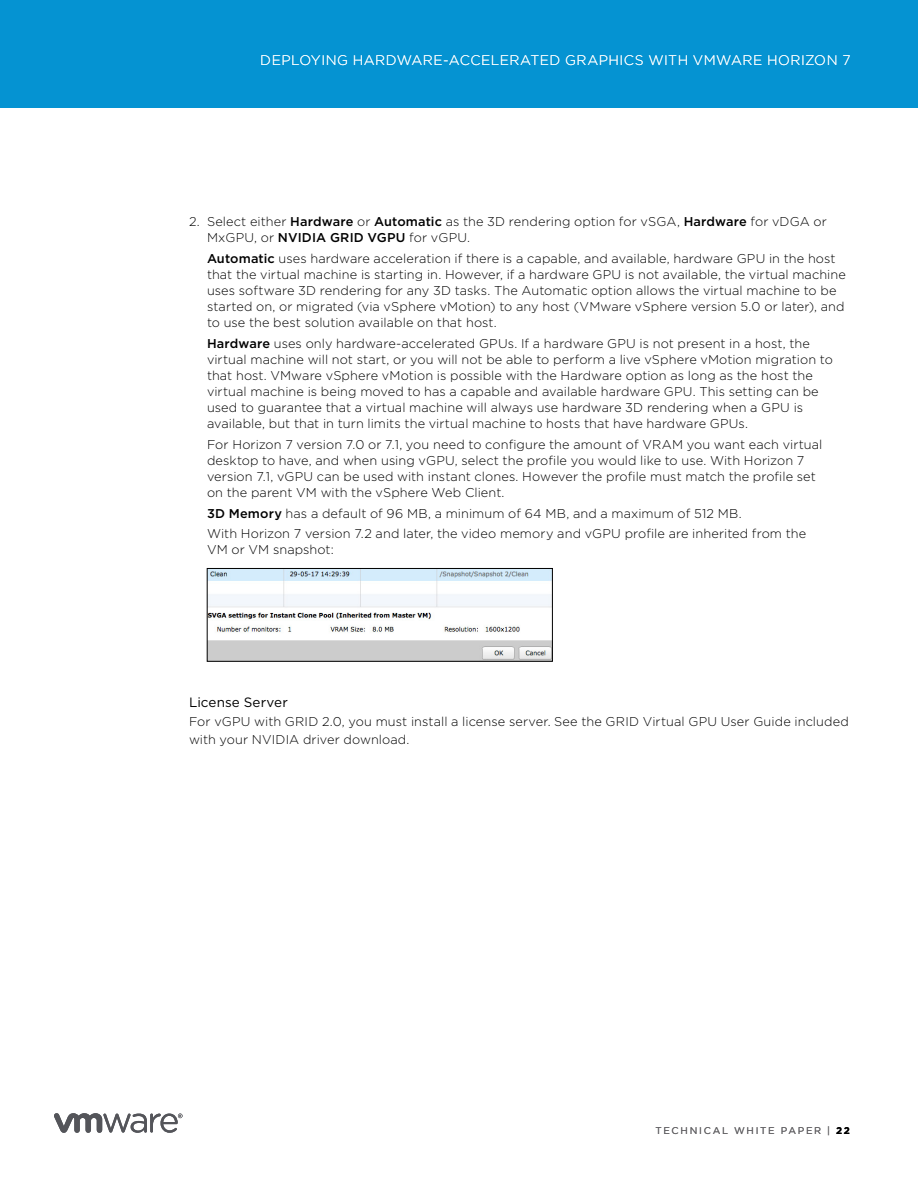
<style>
.page{position:relative;width:918px;height:1188px;background:#fff}
.page>*{position:absolute;margin:0;border:0;box-sizing:border-box;transform-origin:0 0}
.t1{font:300 13.8px "Gotham";letter-spacing:.035em;color:#fff}
._5a__SUBHEAD-2-BLK{font:13.5px "Gotham";letter-spacing:.005em;color:#000}
._3d__BODY-BULLET-NO{font:300 12.75px/16.2px "Gotham";letter-spacing:.005em;color:#000}
._3a__BODY_TEXT{font:300 12.75px/17.2px "Gotham";letter-spacing:.01em;color:#000}
.t2{font:9.75px "Gotham";letter-spacing:.175em;color:#626164}
.s1{font-weight:500}
.s2{font-weight:700;color:#000}
</style>
<div class="page">
<div style="left:0;top:0;width:918px;height:108px;background:#0593d2"></div>
<svg style="left:54px;top:1113px;width:129px;height:20px"></svg>
<img style="left:209px;top:570px;width:342px;height:90px">
<div style="left:207px;top:568px;width:346px;height:94px;border:1px solid #000"></div>
<p class="t1" style="left:260px;top:51px;width:592px">DEPLOYING HARDWARE-ACCELERATED GRAPHICS WITH VMWARE HORIZON 7</p>
<p class="_3d__BODY-BULLET-NO" style="left:207px;top:213px;width:622px;text-indent:-18px">2. Select either <span class="s1">Hardware</span> or <span class="s1">Automatic</span> as the 3D rendering option for vSGA, <span class="s1">Hardware</span> for vDGA or<br>MxGPU, or <span class="s1">NVIDIA GRID VGPU</span> for vGPU.</p>
<p class="_3d__BODY-BULLET-NO" style="left:207px;top:250px;width:640px"><span class="s1">Automatic</span> uses hardware acceleration if there is a capable, and available, hardware GPU in the host that the virtual machine is starting in. However, if a hardware GPU is not available, the virtual machine uses software 3D rendering for any 3D tasks. The Automatic option allows the virtual machine to be started on, or migrated (via vSphere vMotion) to any host (VMware vSphere version 5.0 or later), and to use the best solution available on that host.</p>
<p class="_3d__BODY-BULLET-NO" style="left:207px;top:335px;width:627px"><span class="s1">Hardware</span> uses only hardware-accelerated GPUs. If a hardware GPU is not present in a host, the virtual machine will not start, or you will not be able to perform a live vSphere vMotion migration to that host. VMware vSphere vMotion is possible with the Hardware option as long as the host the virtual machine is being moved to has a capable and available hardware GPU. This setting can be used to guarantee that a virtual machine will always use hardware 3D rendering when a GPU is available, but that in turn limits the virtual machine to hosts that have hardware GPUs.</p>
<p class="_3d__BODY-BULLET-NO" style="left:207px;top:436px;width:617px">For Horizon 7 version 7.0 or 7.1, you need to configure the amount of VRAM you want each virtual desktop to have, and when using vGPU, select the profile you would like to use. With Horizon 7 version 7.1, vGPU can be used with instant clones. However the profile must match the profile set on the parent VM with the vSphere Web Client.</p>
<p class="_3d__BODY-BULLET-NO" style="left:207px;top:505px;width:536px"><span class="s1">3D Memory</span> has a default of 96 MB, a minimum of 64 MB, and a maximum of 512 MB.</p>
<p class="_3d__BODY-BULLET-NO" style="left:207px;top:525px;width:601px">With Horizon 7 version 7.2 and later, the video memory and vGPU profile are inherited from the<br>VM or VM snapshot:</p>
<p class="_5a__SUBHEAD-2-BLK" style="left:189px;top:693px;width:100px">License Server</p>
<p class="_3a__BODY_TEXT" style="left:189px;top:713px;width:661px">For vGPU with GRID 2.0, you must install a license server. See the GRID Virtual GPU User Guide included with your NVIDIA driver download.</p>
<p class="t2" style="left:655px;top:1125px;width:196px">TECHNICAL WHITE PAPER | <span class="s2">22</span></p>
</div>
